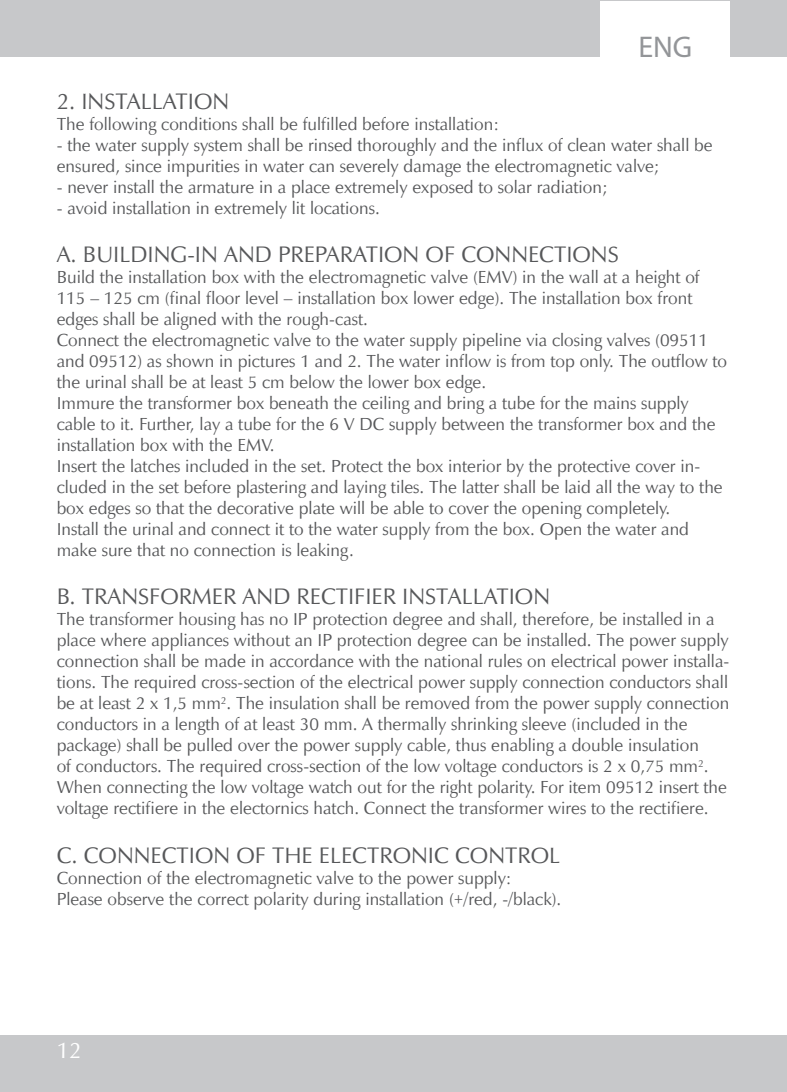
<style>
.page{position:relative;width:787px;height:1092px;background:#fff}
.page>*{position:absolute;margin:0;border:0;box-sizing:border-box;transform-origin:0 0}
.t1{font:30px "Myriad Pro";color:#939598}
.t2{font:22.5px "Zapf Humanist 601 TL";color:#57585a}
.t3{font:22.5px "Zapf Humanist 601 TL";color:#fff}
.t4{font:17.5px/21px "Zapf Humanist 601 TL";color:#57585a}
</style>
<div class="page">
<div style="left:0;top:1035px;width:787px;height:56px;background:#c7c8ca"></div>
<div style="left:0;top:0;width:787px;height:57px;background:#c7c8ca"></div>
<div style="left:600px;top:1px;width:130px;height:59px;background:#fff"></div>
<h1 class="t1" style="left:638px;top:29px;width:55px">ENG</h1>
<p class="t2" style="left:57px;top:87px;width:45px">2. Insta</p>
<p class="t2" style="left:141px;top:87px;width:85px">llation</p>
<p class="t4" style="left:57px;top:113px;width:444px">The following conditions shall be fulfilled before installation:</p>
<p class="t4" style="left:57px;top:134px;width:657px">- the water supply system shall be rinsed thoroughly and the influx of clean water shall be ensured, since impurities in water can severely damage the electromagnetic valve;</p>
<p class="t4" style="left:57px;top:176px;width:552px">- never install the armature in a place extremely exposed to solar radiation;</p>
<p class="t4" style="left:57px;top:197px;width:324px">- avoid installation in extremely lit locations.</p>
<p class="t2" style="left:57px;top:240px;width:184px">A. Bui lding-in and</p>
<p class="t2" style="left:278px;top:240px;width:25px">Preparati</p>
<p class="t2" style="left:384px;top:240px;width:124px">on of Connecti</p>
<p class="t2" style="left:572px;top:240px;width:32px">ons</p>
<p class="t4" style="left:57px;top:266px;width:672px">Build the installation box with the electromagnetic valve (EMV) in the wall at a height of 115 – 125 cm (final floor level – installation box lower edge). The installation box front edges shall be aligned with the rough-cast.<br>Connect the electromagnetic valve to the water supply pipeline via closing valves (09511 and 09512) as shown in pictures 1 and 2. The water inflow is from top only. The outflow to the urinal shall be at least 5 cm below the lower box edge.<br>Immure the transformer box beneath the ceiling and bring a tube for the mains supply cable to it. Further, lay a tube for the 6 V DC supply between the transformer box and the installation box with the EMV.<br>Insert the latches included in the set. Protect the box interior by the protective cover in&shy;cluded in the set before plastering and laying tiles. The latter shall be laid all the way to the box edges so that the decorative plate will be able to cover the opening completely.<br>Install the urinal and connect it to the water supply from the box. Open the water and make sure that no connection is leaking.</p>
<p class="t2" style="left:57px;top:582px;width:51px">B. Transf</p>
<p class="t2" style="left:160px;top:582px;width:34px">ormer</p>
<p class="t2" style="left:243px;top:582px;width:17px">and</p>
<p class="t2" style="left:296px;top:582px;width:12px">rectifier</p>
<p class="t2" style="left:402px;top:582px;width:20px">Insta</p>
<p class="t2" style="left:461px;top:582px;width:85px">llation</p>
<p class="t4" style="left:57px;top:608px;width:674px">The transformer housing has no IP protection degree and shall, therefore, be installed in a place where appliances without an IP protection degree can be installed. The power supply connection shall be made in accordance with the national rules on electrical power installa&shy;tions. The required cross-section of the electrical power supply connection conductors shall be at least 2 x 1,5 mm<sup>2</sup>. The insulation shall be removed from the power supply connection conductors in a length of at least 30 mm. A thermally shrinking sleeve (included in the package) shall be pulled over the power supply cable, thus enabling a double insulation<br>of conductors. The required cross-section of the low voltage conductors is 2 x 0,75 mm<sup>2</sup>.<br>When connecting the low voltage watch out for the right polarity. For item 09512 insert the voltage rectifiere in the electornics hatch. Connect the transformer wires to the rectifiere.</p>
<p class="t2" style="left:57px;top:840px;width:74px">C. Connecti</p>
<p class="t2" style="left:195px;top:840px;width:92px">on of the</p>
<p class="t2" style="left:319px;top:840px;width:36px">electr</p>
<p class="t2" style="left:393px;top:840px;width:32px">onic</p>
<p class="t2" style="left:455px;top:840px;width:48px">contr</p>
<p class="t2" style="left:531px;top:840px;width:31px">ol</p>
<p class="t4" style="left:57px;top:866px;width:506px">Connection of the electromagnetic valve to the power supply:<br>Please observe the correct polarity during installation (+/red, -/black).</p>
<p class="t3" style="left:57px;top:1035px;width:26px">12</p>
</div>
